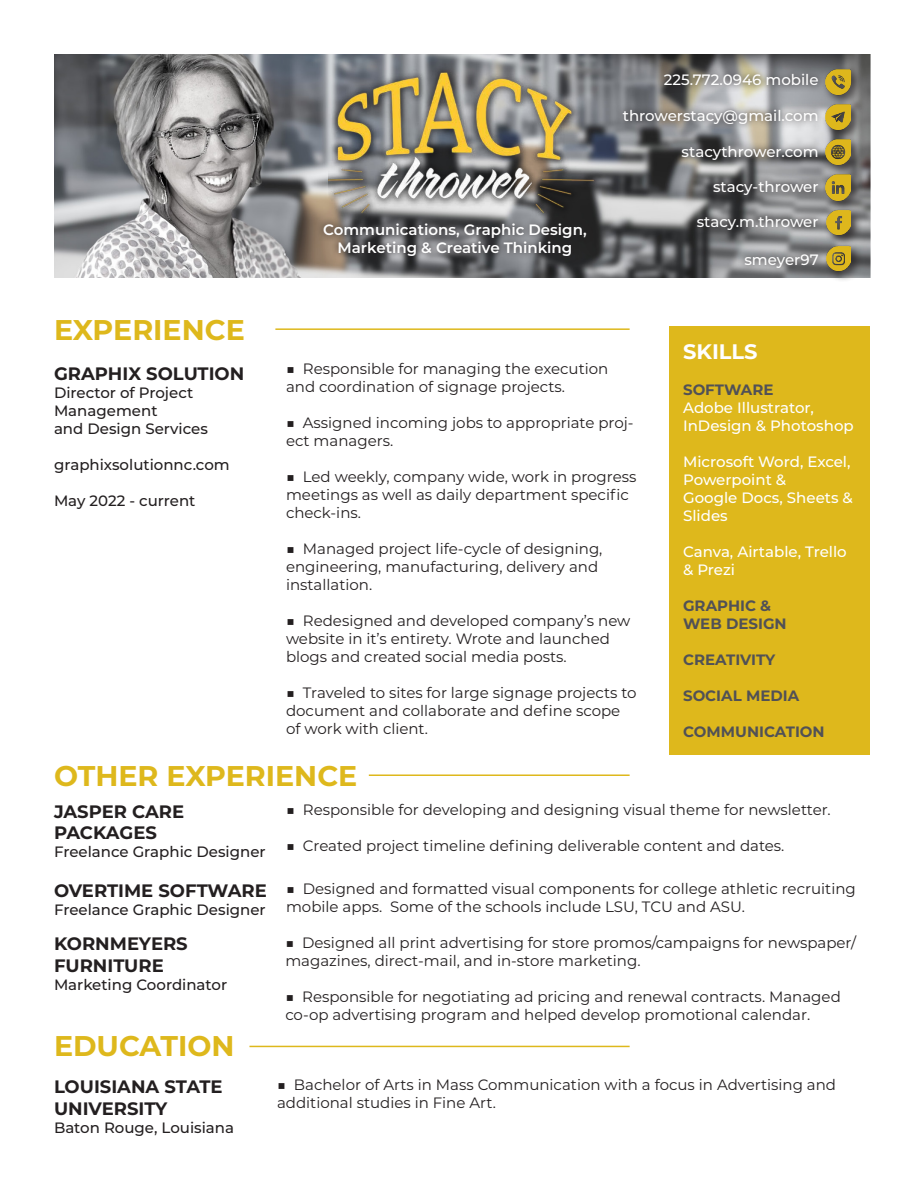
<style>
.page{position:relative;width:918px;height:1188px;background:#fff}
.page>*{position:absolute;margin:0;border:0;box-sizing:border-box;transform-origin:0 0}
.t1{font:700 28.5px "Montserrat";color:#deb81c}
.t2{font:700 21px "Montserrat";color:#fff}
.t3{font:700 18px "Montserrat";color:#231f20}
.t4{font:15px/18px "Montserrat";color:#231f20}
.t5{font:500 15px/18px "Montserrat";color:#fff}
.t6{font:500 15px "Montserrat";color:#231f20}
.t7{font:700 15px "Montserrat";color:#515156}
.t8{font:600 15px "Montserrat";color:#fff}
.s1{font-weight:500}
</style>
<div class="page">
<img style="left:54px;top:54px;width:816px;height:224px">
<img style="left:328px;top:64px;width:274px;height:157px">
<div style="left:822px;top:66px;width:42px;height:217px;background:#231f20;opacity:.83"></div>
<img style="left:825px;top:68px;width:35px;height:28px">
<img style="left:825px;top:103px;width:26px;height:28px">
<img style="left:825px;top:138px;width:26px;height:28px">
<img style="left:825px;top:174px;width:26px;height:27px">
<img style="left:827px;top:210px;width:24px;height:26px">
<img style="left:827px;top:245px;width:24px;height:26px">
<svg style="left:657px;top:67px;width:168px;height:26px;background:#888783"></svg>
<svg style="left:616px;top:103px;width:209px;height:28px;background:#9c9b9a"></svg>
<svg style="left:675px;top:138px;width:150px;height:28px;background:#7d7d7c"></svg>
<svg style="left:707px;top:174px;width:118px;height:28px;background:#6f7071"></svg>
<svg style="left:690px;top:208px;width:135px;height:29px;background:#767778"></svg>
<svg style="left:738px;top:246px;width:87px;height:28px;background:#898a8c"></svg>
<svg style="left:317px;top:217px;width:276px;height:46px;background:#5a5858"></svg>
<hr style="left:275px;top:328px;width:355px;height:2px;background:#deb81c">
<div style="left:670px;top:326px;width:200px;height:429px;background:#deb81c"></div>
<hr style="left:369px;top:774px;width:261px;height:2px;background:#deb81c">
<hr style="left:249px;top:1046px;width:381px;height:1px;background:#deb81c">
<p class="t1" style="left:54px;top:309px;width:192px">EXPERIENCE</p>
<p class="t3" style="left:54px;top:361px;width:192px">GRAPHIX SOLUTION</p>
<p class="t6" style="left:54px;top:383px;width:141px">Director of Project</p>
<p class="t6" style="left:54px;top:401px;width:105px">Management</p>
<p class="t6" style="left:54px;top:419px;width:155px">and Design Services</p>
<p class="t6" style="left:54px;top:455px;width:177px">graphixsolutionnc.com</p>
<p class="t6" style="left:54px;top:491px;width:143px">May 2022 - current</p>
<p class="t8" style="left:323px;top:219px;width:265px">Communications, Graphic Design,</p>
<p class="t8" style="left:338px;top:237px;width:236px">Marketing &amp; Creative Thinking</p>
<p class="t5" style="left:664px;top:70px;width:156px">225.772.0946 mobile</p>
<p class="t5" style="left:623px;top:106px;width:197px">throwerstacy@gmail.com</p>
<p class="t5" style="left:682px;top:142px;width:138px">stacythrower.com</p>
<p class="t5" style="left:713px;top:177px;width:107px">stacy-thrower</p>
<p class="t5" style="left:697px;top:212px;width:123px">stacy.m.thrower</p>
<p class="t5" style="left:744px;top:250px;width:76px">smeyer97</p>
<p class="t4" style="left:286px;top:359px;width:324px"><span class="s1">■</span> Responsible for managing the execution and coordination of signage projects.</p>
<p class="t4" style="left:286px;top:413px;width:349px">■ Assigned incoming jobs to appropriate proj&shy;ect managers.</p>
<p class="t4" style="left:286px;top:467px;width:352px">■ Led weekly, company wide, work in progress meetings as well as daily department specific check-ins.</p>
<p class="t4" style="left:286px;top:539px;width:318px">■ Managed project life-cycle of designing, engineering, manufacturing, delivery and installation.</p>
<p class="t4" style="left:286px;top:611px;width:346px">■ Redesigned and developed company’s new website in it’s entirety. Wrote and launched</p>
<p class="t4" style="left:286px;top:647px;width:282px">blogs and created social media posts.</p>
<p class="t4" style="left:286px;top:683px;width:352px">■ Traveled to sites for large signage projects to document and collaborate and define scope of work with client.</p>
<p class="t2" style="left:683px;top:337px;width:76px">SKILLS</p>
<p class="t7" style="left:683px;top:379px;width:92px">SOFTWARE</p>
<p class="t5" style="left:683px;top:399px;width:132px">Adobe Illustrator,</p>
<p class="t5" style="left:683px;top:417px;width:172px">InDesign &amp; Photoshop</p>
<p class="t5" style="left:683px;top:453px;width:169px">Microsoft Word, Excel,</p>
<p class="t5" style="left:683px;top:471px;width:105px">Powerpoint &amp;</p>
<p class="t5" style="left:683px;top:489px;width:171px">Google Docs, Sheets &amp;<br>Slides</p>
<p class="t5" style="left:683px;top:543px;width:165px">Canva, Airtable, Trello</p>
<p class="t5" style="left:683px;top:561px;width:53px">&amp; Prezi</p>
<p class="t7" style="left:683px;top:595px;width:90px">GRAPHIC &amp;</p>
<p class="t7" style="left:683px;top:613px;width:105px">WEB DESIGN</p>
<p class="t7" style="left:683px;top:649px;width:94px">CREATIVITY</p>
<p class="t7" style="left:683px;top:685px;width:118px">SOCIAL MEDIA</p>
<p class="t7" style="left:683px;top:721px;width:143px">COMMUNICATION</p>
<p class="t1" style="left:54px;top:755px;width:305px">OTHER EXPERIENCE</p>
<p class="t3" style="left:54px;top:798px;width:132px">JASPER CARE</p>
<p class="t3" style="left:54px;top:820px;width:104px">PACKAGES</p>
<p class="t6" style="left:54px;top:842px;width:213px">Freelance Graphic Designer</p>
<p class="t4" style="left:286px;top:800px;width:546px"><span class="s1">■</span> Responsible for developing and designing visual theme for newsletter.</p>
<p class="t4" style="left:286px;top:836px;width:500px"><span class="s1">■</span> Created project timeline defining deliverable content and dates.</p>
<p class="t3" style="left:54px;top:877px;width:214px">OVERTIME SOFTWARE</p>
<p class="t6" style="left:54px;top:899px;width:213px">Freelance Graphic Designer</p>
<p class="t3" style="left:54px;top:931px;width:135px">KORNMEYERS</p>
<p class="t3" style="left:54px;top:953px;width:111px">FURNITURE</p>
<p class="t6" style="left:54px;top:974px;width:175px">Marketing Coordinator</p>
<p class="t1" style="left:54px;top:1025px;width:182px">EDUCATION</p>
<p class="t3" style="left:54px;top:1074px;width:170px">LOUISIANA STATE</p>
<p class="t3" style="left:54px;top:1095px;width:115px">UNIVERSITY</p>
<p class="t6" style="left:54px;top:1117px;width:182px">Baton Rouge, Louisiana</p>
<p class="t4" style="left:286px;top:879px;width:571px"><span class="s1">■</span> Designed and formatted visual components for college athletic recruiting mobile apps. Some of the schools include LSU, TCU and ASU.</p>
<p class="t4" style="left:285px;top:933px;width:572px"><span class="s1">■</span> Designed all print advertising for store promos/campaigns for newspaper/ magazines, direct-mail, and in-store marketing.</p>
<p class="t4" style="left:285px;top:987px;width:557px"><span class="s1">■</span> Responsible for negotiating ad pricing and renewal contracts. Managed co-op advertising program and helped develop promotional calendar.</p>
<p class="t4" style="left:277px;top:1075px;width:561px"><span class="s1">■</span> Bachelor of Arts in Mass Communication with a focus in Advertising and additional studies in Fine Art.</p>
</div>
